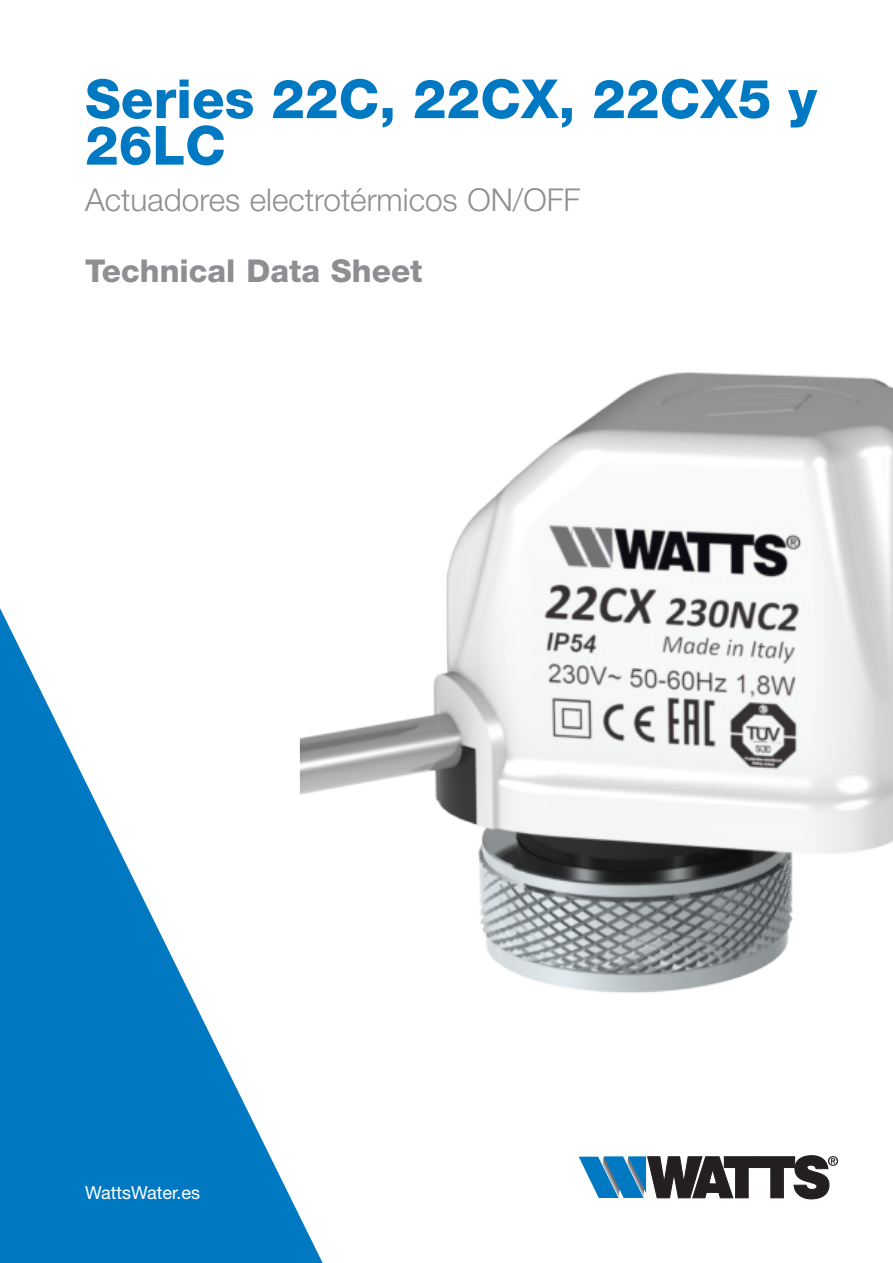
<style>
.page{position:relative;width:893px;height:1263px;background:#fff}
.page>*{position:absolute;margin:0;border:0;box-sizing:border-box;transform-origin:0 0}
.Headline_1__color_va{font:800 54px/46.5px "Helvetica Neue LT Std";color:#0079c2}
.t1{font:300 31.5px "Helvetica Neue LT Std";color:#8d8f92}
.t2{font:800 31.5px "Helvetica Neue LT Std";color:#8d8f92}
.t3{font:18px "Helvetica Neue LT Std";color:#fff}
</style>
<div class="page">
<svg style="left:579px;top:1157px;width:259px;height:42px"></svg>
<svg style="left:0;top:608px;width:323px;height:655px;fill:#0079c2"></svg>
<img style="left:227px;top:372px;width:666px;height:785px">
<p class="Headline_1__color_va" style="left:85px;top:75px;width:733px">Series 22C, 22CX, 22CX5 y<br>26LC</p>
<p class="t1" style="left:85px;top:181px;width:497px">Actuadores electrotérmicos ON/OFF</p>
<p class="t2" style="left:85px;top:252px;width:339px">Technical Data Sheet</p>
<p class="t3" style="left:85px;top:1182px;width:117px">WattsWater.es</p>
</div>
